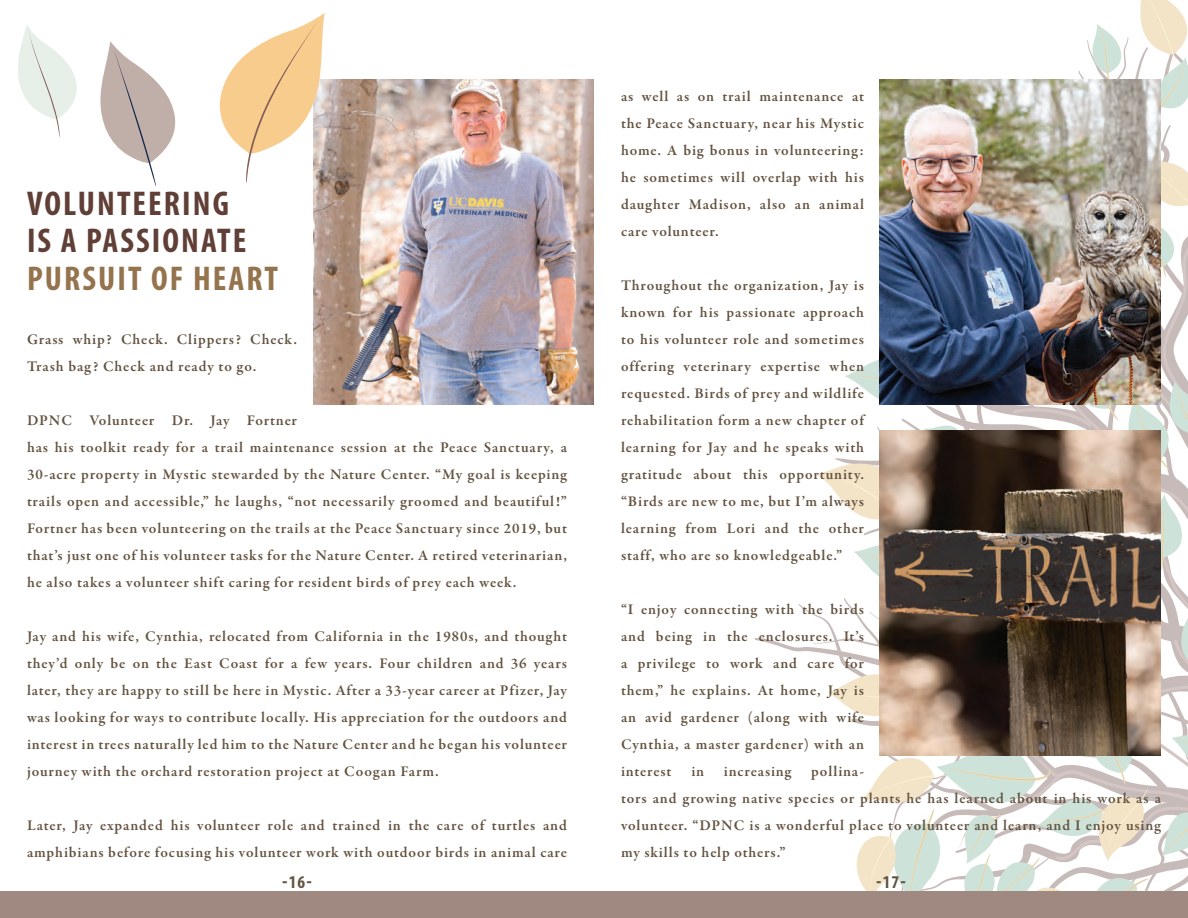
<style>
.page{position:relative;width:1188px;height:918px;background:#fff}
.page>*{position:absolute;margin:0;border:0;box-sizing:border-box;transform-origin:0 0}
.t1{font:700 condensed 34.5px/37.5px "Myriad Pro";letter-spacing:.06em;color:#603f37}
.t2{font:700 condensed 34.5px "Myriad Pro";letter-spacing:.06em;color:#94734d}
.t3{font:700 condensed 21px "Myriad Pro";color:#635340}
.t4{font:600 15px/27px "Garamond Premr Pro";letter-spacing:.055em;color:#635340;text-align:justify}
.s1{font-size:18px}
</style>
<div class="page">
<svg style="left:798px;top:0;width:390px;height:891px"></svg>
<div style="left:0;top:891px;width:1188px;height:27px;background:#a08981"></div>
<img style="left:880px;top:80px;width:281px;height:325px">
<img style="left:880px;top:431px;width:281px;height:325px">
<svg style="left:18px;top:25px;width:59px;height:112px"></svg>
<svg style="left:100px;top:41px;width:76px;height:145px"></svg>
<img style="left:313px;top:80px;width:281px;height:325px">
<svg style="left:219px;top:13px;width:106px;height:170px"></svg>
<h1 class="t1" style="left:27px;top:184px;width:221px">VOLUNTEERING<br>IS A PASSIONATE</h1>
<h1 class="t2" style="left:27px;top:257px;width:253px">PURSUIT OF HEART</h1>
<p class="t4" style="left:27px;top:326px;width:271px">Grass whip? Check. Clippers? Check.<br>Trash bag? Check and ready to go.</p>
<p class="t4" style="left:27px;top:407px;width:542px;text-align:left">DPNC Volunteer Dr. Jay Fortner<br>has his toolkit ready for a trail maintenance session at the Peace Sanctuary, a 30-acre property in Mystic stewarded by the Nature Center. “My goal is keeping trails open and accessible,” he laughs, “not necessarily groomed and beautiful!” Fortner has been volunteering on the trails at the Peace Sanctuary since 2019, but that’s just one of his volunteer tasks for the Nature Center. A retired veterinarian, he also takes a volunteer shift caring for resident birds of prey each week.</p>
<p class="t4" style="left:27px;top:623px;width:542px">Jay and his wife, Cynthia, relocated from California in the 1980s, and thought they’d only be on the East Coast for a few years. Four children and 36 years later, they are happy to still be here in Mystic. After a 33-year career at Pfizer, Jay was looking for ways to contribute locally. His appreciation for the outdoors and interest in trees naturally led him to the Nature Center and he began his volunteer journey with the orchard restoration project at Coogan Farm.</p>
<p class="t4" style="left:27px;top:812px;width:542px">Later, Jay expanded his volunteer role and trained in the care of turtles and amphibians before focusing his volunteer work with outdoor birds in animal care</p>
<p class="t4" style="left:621px;top:83px;width:245px">as well as on trail maintenance at the Peace Sanctuary, near his Mystic home. A big bonus in volunteering: he sometimes will overlap with his daughter Madison, also an animal care volunteer.</p>
<p class="t4" style="left:621px;top:272px;width:245px">Throughout the organization, Jay is known for his passionate approach to his volunteer role and sometimes offering veterinary expertise when requested. Birds of prey and wildlife rehabilitation form a new chapter of learning for Jay and he speaks with gratitude about this opportunity. “Birds are new to me, but I’m always learning from Lori and the other staff, who are so knowledgeable.”</p>
<p class="t4" style="left:621px;top:596px;width:245px">“I enjoy connecting with the birds and being in the enclosures. It’s a privilege to work and care for them,” he explains. At home, Jay is an avid gardener (along with wife Cynthia, a master gardener) with an interest</p>
<p class="t4" style="left:621px;top:758px;width:542px;text-align:left;text-indent:190px">pollina-<br>tors and growing native species or plants he has learned about in his work as a volunteer. “DPNC is a wonderful place to volunteer and learn, and I enjoy using my skills to help others.”</p>
<p class="t4" style="left:691px;top:758px;width:14px">in</p>
<p class="t4" style="left:724px;top:758px;width:69px">increasing</p>
<h2 class="t3" style="left:282px;top:868px;width:31px">-<span class="s1">16</span>-</h2>
<h2 class="t3" style="left:876px;top:868px;width:31px">-<span class="s1">17</span>-</h2>
</div>
